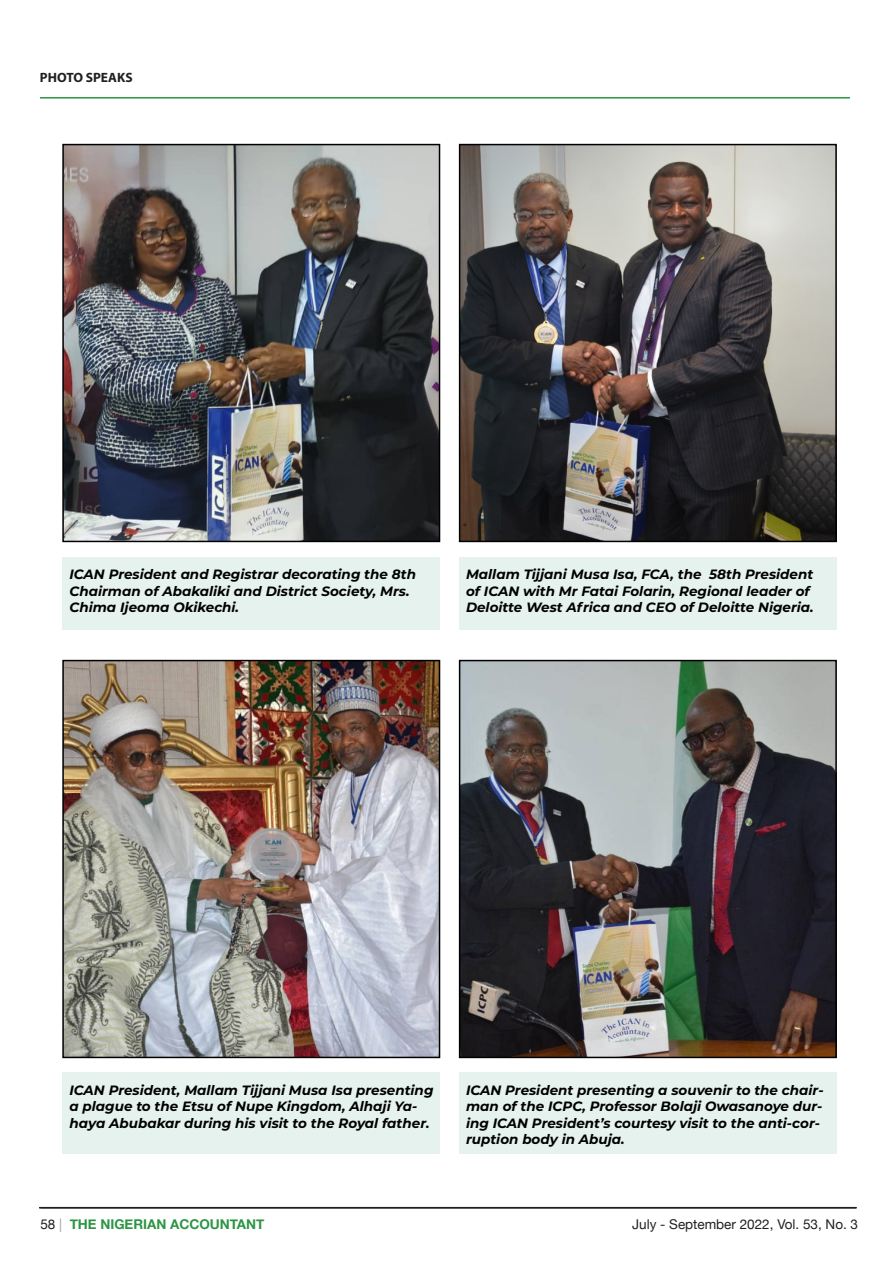
<style>
.page{position:relative;width:893px;height:1263px;background:#fff}
.page>*{position:absolute;margin:0;border:0;box-sizing:border-box;transform-origin:0 0}
.t1{font:italic 700 13.5px/16.2px "Montserrat";color:#000}
.t2{font:13.5px "Helvetica Neue";color:#231f20}
.t3{font:700 13.5px "Helvetica Neue";color:#2c9544}
.t4{font:700 13.5px "Myriad Pro";color:#231f20}
.s1{font-weight:400;color:#231f20}
.s2{font-weight:400;color:#a1a3a6}
</style>
<div class="page">
<div style="left:62px;top:557px;width:378px;height:73px;background:#e6f2ed"></div>
<div style="left:62px;top:1073px;width:378px;height:81px;background:#e6f2ed"></div>
<div style="left:459px;top:557px;width:377px;height:73px;background:#e6f2ed"></div>
<div style="left:459px;top:1073px;width:377px;height:81px;background:#e6f2ed"></div>
<img style="left:65px;top:147px;width:372px;height:392px">
<div style="left:62px;top:144px;width:378px;height:398px;border:2px solid #000001"></div>
<img style="left:65px;top:663px;width:372px;height:392px">
<div style="left:62px;top:660px;width:378px;height:398px;border:2px solid #000001"></div>
<img style="left:462px;top:147px;width:372px;height:392px">
<div style="left:459px;top:144px;width:378px;height:398px;border:2px solid #000001"></div>
<img style="left:462px;top:663px;width:372px;height:392px">
<div style="left:459px;top:660px;width:378px;height:398px;border:2px solid #000001"></div>
<hr style="left:40px;top:97px;width:810px;height:2px;background:#2c9544">
<hr style="left:39px;top:1207px;width:818px;height:1px;background:#231f20">
<p class="t4" style="left:40px;top:69px;width:94px">PHOTO SPEAKS</p>
<p class="t1" style="left:69px;top:566px;width:348px">ICAN President and Registrar decorating the 8th<br>Chairman of Abakaliki and District Society, Mrs.<br>Chima Ijeoma Okikechi.</p>
<p class="t1" style="left:466px;top:566px;width:349px">Mallam Tijjani Musa Isa, FCA, the 58th President of ICAN with Mr Fatai Folarin, Regional leader of<br>Deloitte West Africa and CEO of Deloitte Nigeria.</p>
<p class="t1" style="left:69px;top:1082px;width:365px">ICAN President, Mallam Tijjani Musa Isa presenting a plague to the Etsu of Nupe Kingdom, Alhaji Ya&shy;haya Abubakar during his visit to the Royal father.</p>
<p class="t1" style="left:466px;top:1082px;width:359px">ICAN President presenting a souvenir to the chair&shy;man of the ICPC, Professor Bolaji Owasanoye dur&shy;ing ICAN President’s courtesy visit to the anti-cor&shy;ruption body in Abuja.</p>
<p class="t3" style="left:40px;top:1214px;width:226px"><span class="s1">58</span> <span class="s2">|</span> THE NIGERIAN ACCOUNTANT</p>
<p class="t2" style="left:632px;top:1215px;width:227px">July - September 2022, Vol. 53, No. 3</p>
</div>
